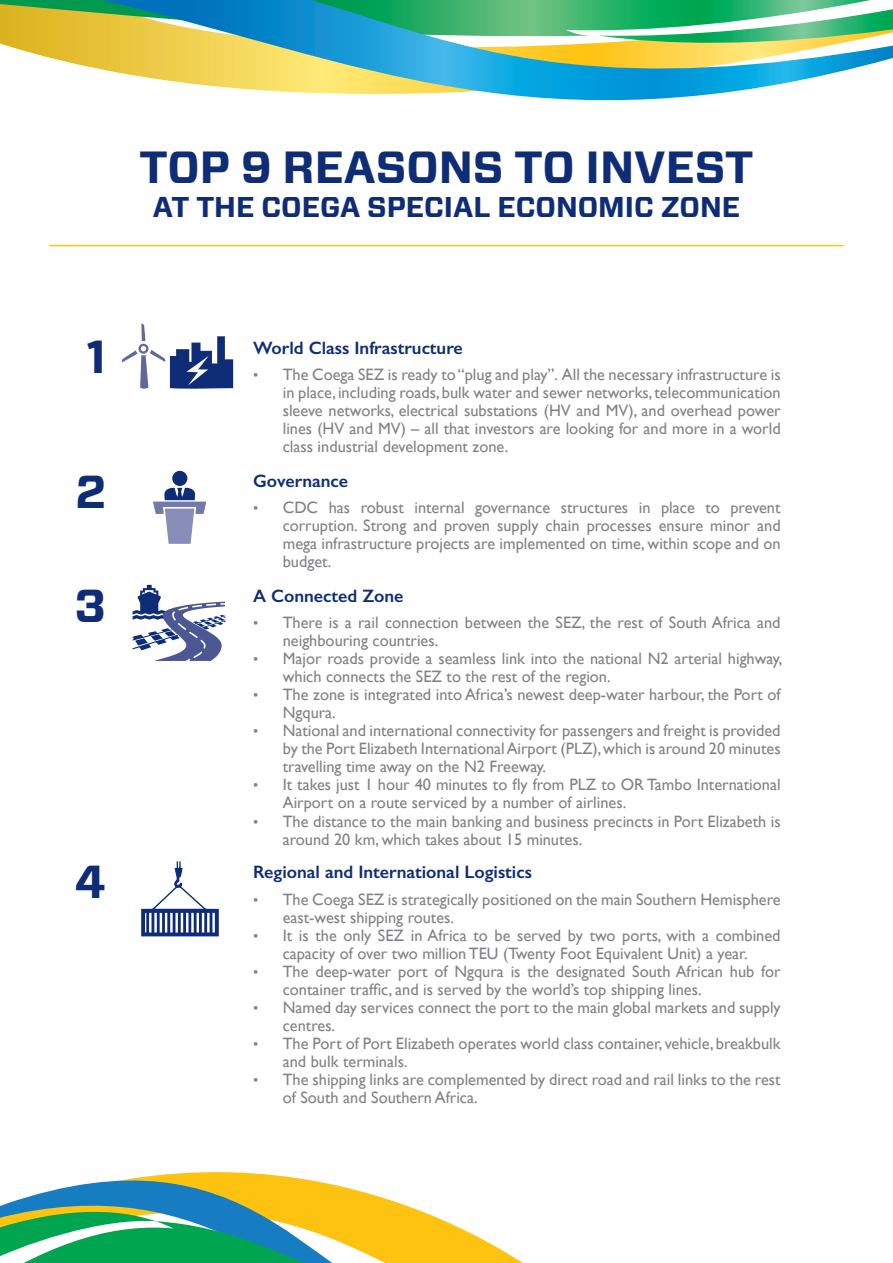
<style>
.page{position:relative;width:893px;height:1263px;background:#fff}
.page>*{position:absolute;margin:0;border:0;box-sizing:border-box;transform-origin:0 0}
.t1{font:700 46.2px "Vitesse Sans";color:#0e2d76}
.t2{font:700 45px "Vitesse Sans";color:#0e2d76}
.t3{font:700 28.65px "Vitesse Sans";color:#0e2d76}
.t4{font:600 18px "Gill Sans";color:#0e2d76}
.t5{font:16.5px/18px "Gill Sans";color:#808285}
.s1{font-size:15px}
</style>
<div class="page">
<hr style="left:49px;top:245px;width:794px;height:1px;background:#fec210">
<svg style="left:0;top:1172px;width:523px;height:91px"></svg>
<svg style="left:11px;top:47px;width:90px;height:23px"></svg>
<svg style="left:0;top:0;width:101px;height:47px"></svg>
<svg style="left:101px;top:0;width:792px;height:101px"></svg>
<svg style="left:153px;top:471px;width:53px;height:73px"></svg>
<svg style="left:122px;top:323px;width:111px;height:66px"></svg>
<svg style="left:141px;top:861px;width:78px;height:75px"></svg>
<svg style="left:133px;top:585px;width:92px;height:76px"></svg>
<p class="t2" style="left:140px;top:137px;width:615px">TOP 9 REASONS TO INVEST</p>
<p class="t3" style="left:153px;top:188px;width:589px">AT THE COEGA SPECIAL ECONOMIC ZONE</p>
<p class="t1" style="left:87px;top:326px;width:21px">1</p>
<p class="t1" style="left:75px;top:461px;width:33px">2</p>
<p class="t1" style="left:75px;top:575px;width:33px">3</p>
<p class="t1" style="left:75px;top:851px;width:33px">4</p>
<p class="t4" style="left:253px;top:337px;width:211px">World Class Infrastructure</p>
<p class="t5" style="left:283px;top:366px;width:499px;text-align:justify;text-indent:-30px"><span class="s1">•</span> The Coega SEZ is ready to “plug and play”. All the necessary infrastructure is in place, including roads, bulk water and sewer networks, telecommunication sleeve networks, electrical substations (HV and MV), and overhead power lines (HV and MV) – all that investors are looking for and more in a world class industrial development zone.</p>
<p class="t4" style="left:253px;top:470px;width:97px">Governance</p>
<p class="t5" style="left:283px;top:499px;width:499px;text-align:justify;text-indent:-30px"><span class="s1">•</span> CDC has robust internal governance structures in place to prevent corruption. Strong and proven supply chain processes ensure minor and mega infrastructure projects are implemented on time, within scope and on budget.</p>
<p class="t4" style="left:253px;top:585px;width:152px">A Connected Zone</p>
<p class="t5" style="left:283px;top:614px;width:499px;text-indent:-30px"><span class="s1">•</span> There is a rail connection between the SEZ, the rest of South Africa and neighbouring countries.</p>
<p class="t5" style="left:283px;top:650px;width:501px;text-indent:-30px"><span class="s1">•</span> Major roads provide a seamless link into the national N2 arterial highway, which connects the SEZ to the rest of the region.</p>
<p class="t5" style="left:283px;top:686px;width:499px;text-indent:-30px"><span class="s1">•</span> The zone is integrated into Africa’s newest deep-water harbour, the Port of<br>Ngqura.</p>
<p class="t5" style="left:283px;top:722px;width:499px;text-align:justify;text-indent:-30px"><span class="s1">•</span> National and international connectivity for passengers and freight is provided by the Port Elizabeth International Airport (PLZ), which is around 20 minutes travelling time away on the N2 Freeway.</p>
<p class="t5" style="left:283px;top:776px;width:499px;text-indent:-30px"><span class="s1">•</span> It takes just 1 hour 40 minutes to fly from PLZ to OR Tambo International<br>Airport on a route serviced by a number of airlines.</p>
<p class="t5" style="left:283px;top:812px;width:499px;text-indent:-30px"><span class="s1">•</span> The distance to the main banking and business precincts in Port Elizabeth is around 20 km, which takes about 15 minutes.</p>
<p class="t4" style="left:253px;top:861px;width:280px">Regional and International Logistics</p>
<p class="t5" style="left:283px;top:890px;width:499px;text-indent:-30px"><span class="s1">•</span> The Coega SEZ is strategically positioned on the main Southern Hemisphere east-west shipping routes.</p>
<p class="t5" style="left:253px;top:926px;width:529px;text-align:center"><span class="s1">•</span> It is the only SEZ in Africa to be served by two ports, with a combined capacity of over two million TEU (Twenty Foot Equivalent Unit) a year.</p>
<p class="t5" style="left:283px;top:962px;width:499px;text-indent:-30px"><span class="s1">•</span> The deep-water port of Ngqura is the designated South African hub for container traffic, and is served by the world’s top shipping lines.</p>
<p class="t5" style="left:283px;top:998px;width:499px;text-indent:-30px"><span class="s1">•</span> Named day services connect the port to the main global markets and supply centres.</p>
<p class="t5" style="left:283px;top:1034px;width:499px;text-indent:-30px"><span class="s1">•</span> The Port of Port Elizabeth operates world class container, vehicle, breakbulk and bulk terminals.</p>
<p class="t5" style="left:283px;top:1070px;width:499px;text-indent:-30px"><span class="s1">•</span> The shipping links are complemented by direct road and rail links to the rest of South and Southern Africa.</p>
</div>
